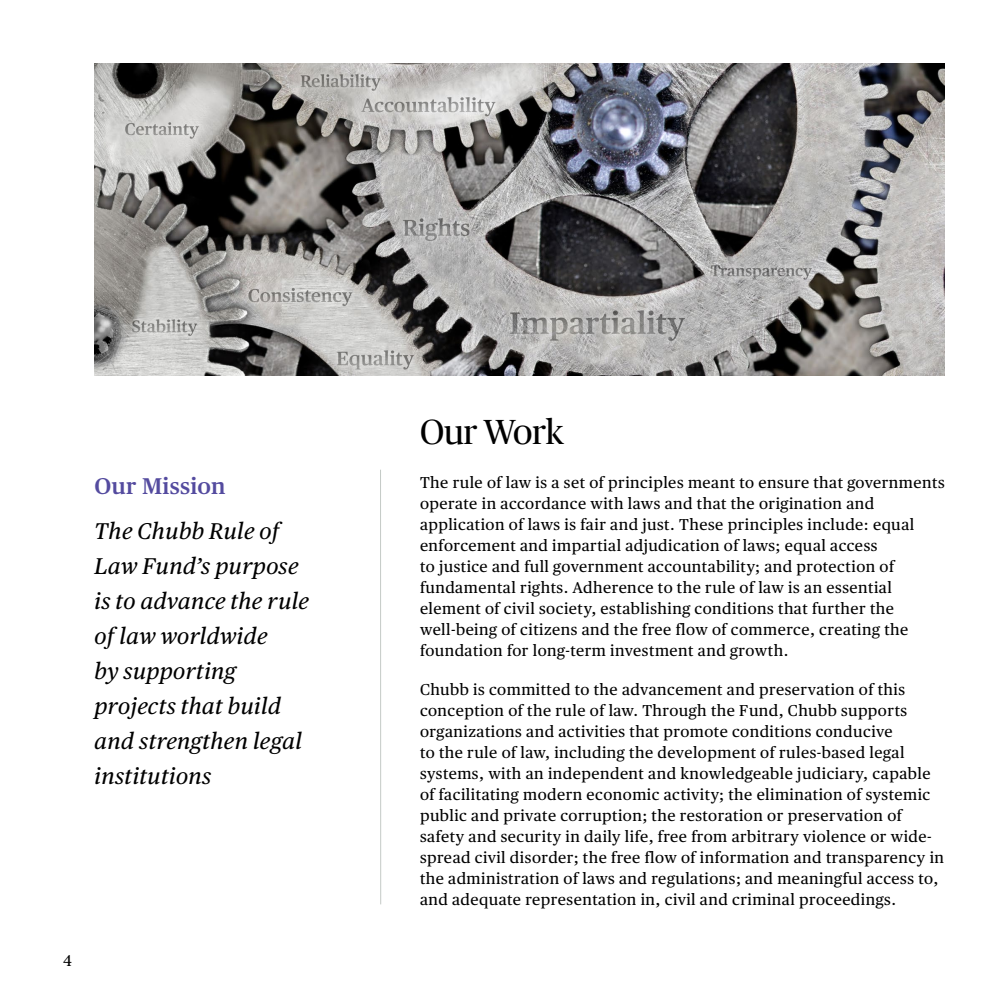
<style>
.page{position:relative;width:1008px;height:1008px;background:#fff}
.page>*{position:absolute;margin:0;border:0;box-sizing:border-box;transform-origin:0 0}
.t1{font:35px "Chubb Publico App";letter-spacing:-.01em;color:#000}
.t2{font:italic 22.75px/35px "Chubb Publico Text";letter-spacing:.02em;color:#000}
.t3{font:600 22.75px "Chubb Publico Text";letter-spacing:.01em;color:#544b9f}
.t4{font:15.75px/21px "Chubb Publico Text";letter-spacing:.03em;color:#000}
</style>
<div class="page">
<img style="left:94px;top:63px;width:851px;height:313px">
<hr style="left:380px;top:470px;width:1px;height:434px;background:#c4cac6">
<h2 class="t3" style="left:94px;top:468px;width:133px">Our Mission</h2>
<h2 class="t2" style="left:94px;top:512px;width:216px">The Chubb Rule of<br>Law Fund’s purpose is to advance the rule of law worldwide<br>by supporting projects that build and strengthen legal institutions</h2>
<p class="t4" style="left:63px;top:949px;width:10px">4</p>
<h1 class="t1" style="left:420px;top:407px;width:145px">Our Work</h1>
<p class="t4" style="left:420px;top:471px;width:526px">The rule of law is a set of principles meant to ensure that governments operate in accordance with laws and that the origination and application of laws is fair and just. These principles include: equal enforcement and impartial adjudication of laws; equal access<br>to justice and full government accountability; and protection of fundamental rights. Adherence to the rule of law is an essential element of civil society, establishing conditions that further the well-being of citizens and the free flow of commerce, creating the foundation for long-term investment and growth.</p>
<p class="t4" style="left:420px;top:678px;width:526px">Chubb is committed to the advancement and preservation of this conception of the rule of law. Through the Fund, Chubb supports organizations and activities that promote conditions conducive<br>to the rule of law, including the development of rules-based legal systems, with an independent and knowledgeable judiciary, capable of facilitating modern economic activity; the elimination of systemic public and private corruption; the restoration or preservation of safety and security in daily life, free from arbitrary violence or wide&shy;spread civil disorder; the free flow of information and transparency in the administration of laws and regulations; and meaningful access to, and adequate representation in, civil and criminal proceedings.</p>
</div>
